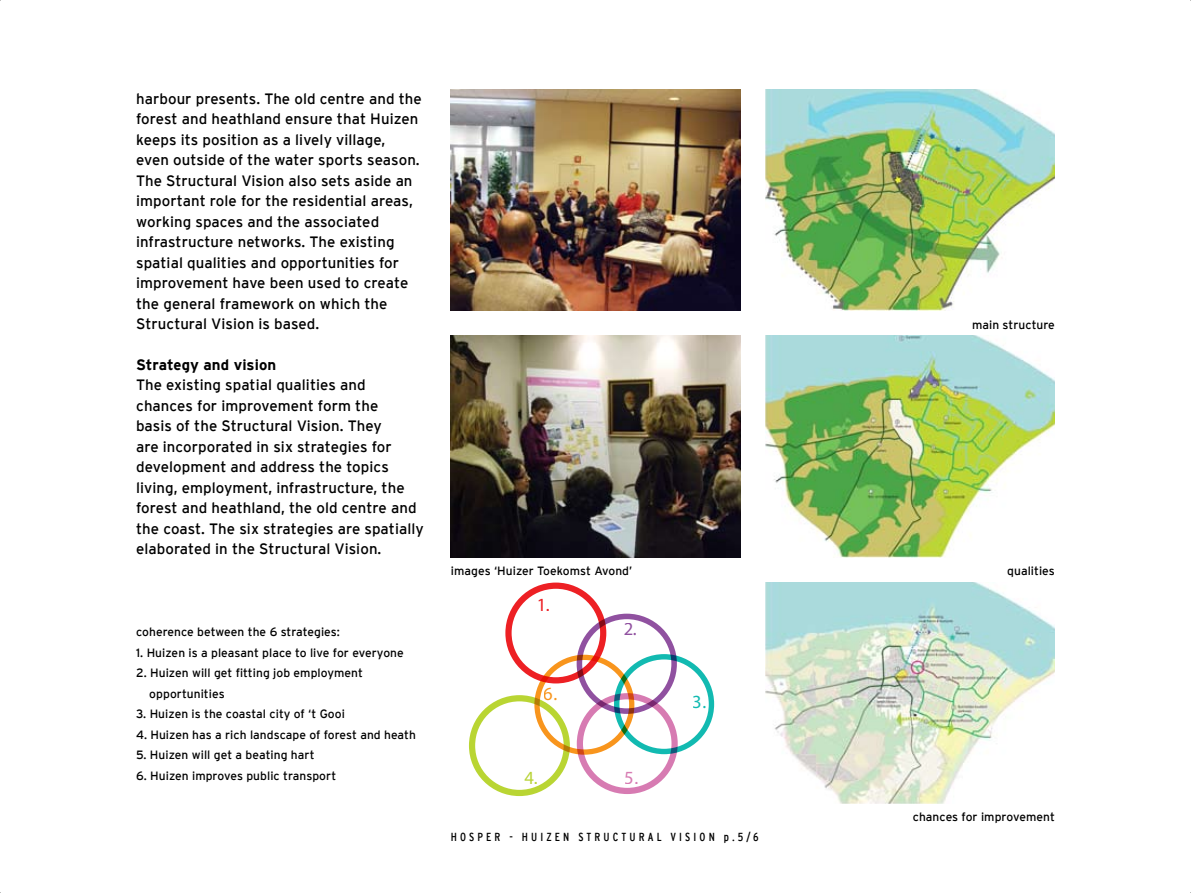
<style>
.page{position:relative;width:1191px;height:893px;background:#fff}
.page>*{position:absolute;margin:0;border:0;box-sizing:border-box;transform-origin:0 0}
.t1{font:700 18.6px "Myriad Pro";color:#ed2024}
.t2{font:700 18.6px "Myriad Pro";color:#9051a0}
.t3{font:700 18.6px "Myriad Pro";color:#f8951d}
.t4{font:700 18.6px "Myriad Pro";color:#12bab1}
.t5{font:700 18.6px "Myriad Pro";color:#b8d336}
.t6{font:700 18.6px "Myriad Pro";color:#d77bb2}
.t7{font:15px/20.5px "Interstate";letter-spacing:.005em;color:#000}
.t8{font:700 15px "Interstate";letter-spacing:.005em;color:#000}
.t9{font:12px/20.5px "Interstate";letter-spacing:.005em;color:#000}
.t10{font:condensed 11.7px "Interstate";letter-spacing:.27em;color:#000}
</style>
<div class="page">
<img style="left:765px;top:583px;width:289px;height:221px">
<img style="left:765px;top:336px;width:289px;height:221px">
<img style="left:451px;top:89px;width:289px;height:221px">
<img style="left:451px;top:336px;width:289px;height:222px">
<img style="left:765px;top:89px;width:289px;height:221px">
<div style="left:505px;top:583px;width:101px;height:100px;border:6px solid #ed2024;border-radius:50%"></div>
<div style="left:576px;top:614px;width:101px;height:100px;border:6px solid #9051a0;border-radius:50%"></div>
<div style="left:577px;top:693px;width:100px;height:101px;border:6px solid #d77bb2;border-radius:50%"></div>
<div style="left:614px;top:654px;width:100px;height:100px;border:5px solid #12bab1;border-radius:50%"></div>
<div style="left:469px;top:695px;width:101px;height:101px;border:6px solid #b9d533;border-radius:50%"></div>
<div style="left:534px;top:655px;width:100px;height:100px;border:5px solid #f8951d;border-radius:50%"></div>
<p class="t7" style="left:136px;top:88px;width:287px">harbour presents. The old centre and the forest and heathland ensure that Huizen keeps its position as a lively village, even outside of the water sports season.<br>The Structural Vision also sets aside an important role for the residential areas, working spaces and the associated infrastructure networks. The existing spatial qualities and opportunities for improvement have been used to create the general framework on which the Structural Vision is based.</p>
<p class="t8" style="left:136px;top:356px;width:142px">Strategy and vision</p>
<p class="t7" style="left:136px;top:375px;width:289px">The existing spatial qualities and chances for improvement form the<br>basis of the Structural Vision. They<br>are incorporated in six strategies for development and address the topics living, employment, infrastructure, the forest and heathland, the old centre and the coast. The six strategies are spatially elaborated in the Structural Vision.</p>
<p class="t9" style="left:136px;top:622px;width:205px">coherence between the 6 strategies:</p>
<p class="t9" style="left:136px;top:642px;width:269px">1. Huizen is a pleasant place to live for everyone</p>
<p class="t9" style="left:149px;top:663px;width:215px;text-indent:-13px">2. Huizen will get fitting job employment opportunities</p>
<p class="t9" style="left:136px;top:704px;width:210px">3. Huizen is the coastal city of ‘t Gooi</p>
<p class="t9" style="left:136px;top:724px;width:281px">4. Huizen has a rich landscape of forest and heath</p>
<p class="t9" style="left:136px;top:745px;width:180px">5. Huizen will get a beating hart</p>
<p class="t9" style="left:136px;top:765px;width:202px">6. Huizen improves public transport</p>
<p class="t9" style="left:972px;top:314px;width:84px">main structure</p>
<p class="t9" style="left:451px;top:560px;width:183px">images ‘Huizer Toekomst Avond’</p>
<p class="t9" style="left:1007px;top:560px;width:49px">qualities</p>
<p class="t1" style="left:536px;top:595px;width:15px">1.</p>
<p class="t3" style="left:544px;top:685px;width:15px">6.</p>
<p class="t2" style="left:623px;top:620px;width:15px">2.</p>
<p class="t5" style="left:524px;top:768px;width:15px">4.</p>
<p class="t6" style="left:625px;top:768px;width:15px">5.</p>
<p class="t4" style="left:693px;top:693px;width:15px">3.</p>
<p class="t10" style="left:451px;top:831px;width:309px">HOSPER - HUIZEN STRUCTURAL VISION p.5/6</p>
<p class="t9" style="left:912px;top:806px;width:144px">chances for improvement</p>
</div>
